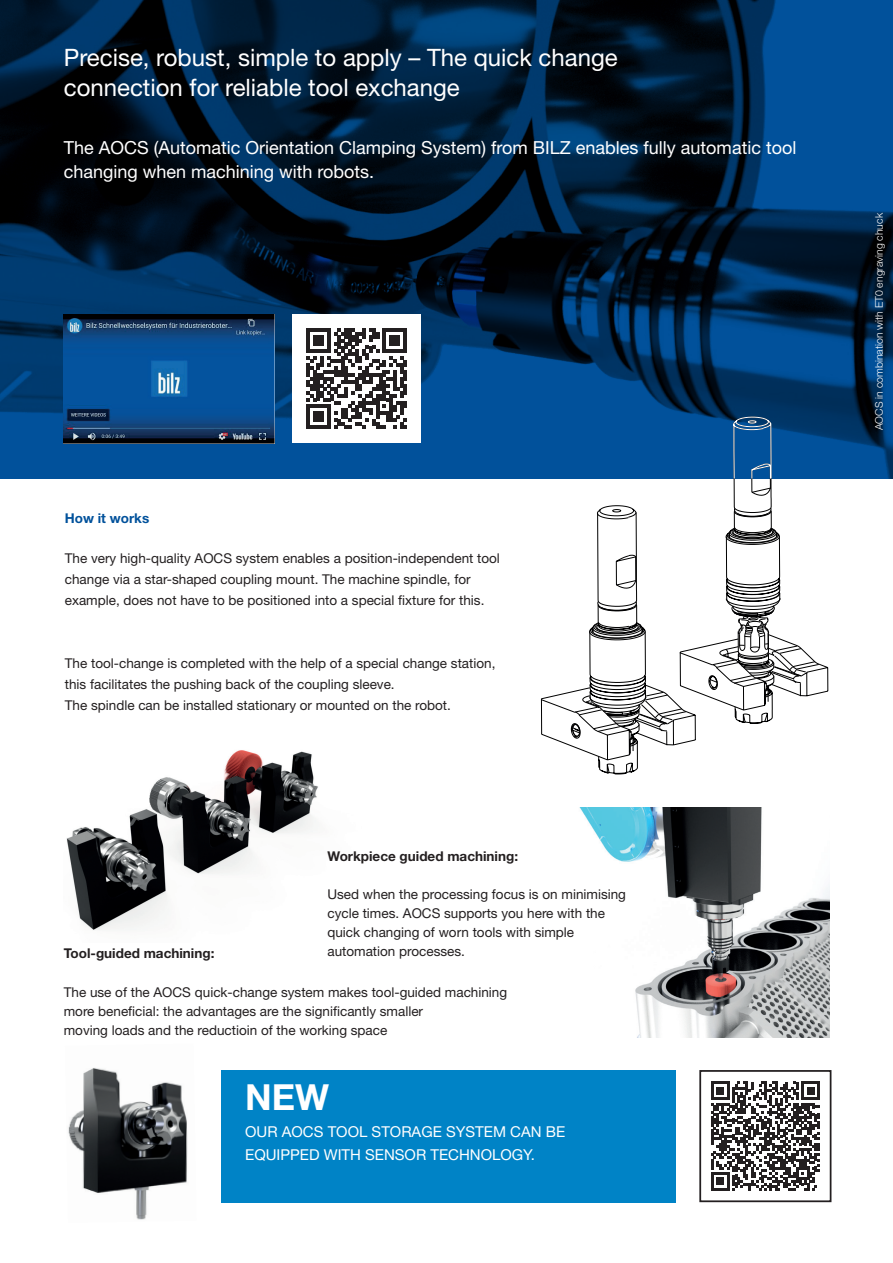
<style>
.page{position:relative;width:893px;height:1263px;background:#fff}
.page>*{position:absolute;margin:0;border:0;box-sizing:border-box;transform-origin:0 0}
.t1{font:700 36px "Helvetica Neue LT";color:#fff}
.t2{font:24px/30px "Helvetica Neue LT";color:#fff}
.t3{font:18px/24px "Helvetica Neue LT";color:#fff}
.t4{font:15px/22.5px "Helvetica Neue LT";color:#fff}
.t5{font:13.5px/19.2px "Helvetica Neue LT";color:#231f20}
.t6{font:700 13.5px "Helvetica Neue LT";color:#231f20}
.t7{font:700 13.5px "Helvetica Neue LT";color:#01519b}
.t8{font:300 10.5px "Helvetica Neue LT";color:#fff}
</style>
<div class="page">
<img style="left:66px;top:750px;width:252px;height:180px">
<svg style="left:0;top:0;width:893px;height:478px;background:#00264a"></svg>
<img style="left:580px;top:808px;width:249px;height:229px">
<div style="left:221px;top:1070px;width:455px;height:132px;background:#0083c6"></div>
<img style="left:68px;top:1068px;width:120px;height:152px">
<svg style="left:540px;top:416px;width:289px;height:359px"></svg>
<svg style="left:711px;top:1081px;width:109px;height:110px"></svg>
<div style="left:699px;top:1070px;width:132px;height:132px;border:2px solid #231f20"></div>
<div style="left:292px;top:314px;width:129px;height:129px;background:#fff"></div>
<svg style="left:306px;top:328px;width:101px;height:101px"></svg>
<img style="left:64px;top:314px;width:210px;height:129px">
<h2 class="t2" style="left:64px;top:43px;width:555px">Precise, robust, simple to apply – The quick change connection for reliable tool exchange</h2>
<h3 class="t3" style="left:64px;top:135px;width:734px">The AOCS (Automatic Orientation Clamping System) from BILZ enables fully automatic tool changing when machining with robots.</h3>
<p class="t7" style="left:65px;top:509px;width:86px">How it works</p>
<p class="t5" style="left:65px;top:547px;width:437px;line-height:21px">The very high-quality AOCS system enables a position-independent tool change via a star-shaped coupling mount. The machine spindle, for example, does not have to be positioned into a special fixture for this.</p>
<p class="t5" style="left:65px;top:652px;width:432px;line-height:21px">The tool-change is completed with the help of a special change station, this facilitates the pushing back of the coupling sleeve.<br>The spindle can be installed stationary or mounted on the robot.</p>
<p class="t6" style="left:327px;top:847px;width:192px">Workpiece guided machining:</p>
<p class="t5" style="left:327px;top:884px;width:300px">Used when the processing focus is on minimising cycle times. AOCS supports you here with the quick changing of worn tools with simple automation processes.</p>
<p class="t6" style="left:64px;top:945px;width:152px">Tool-guided machining:</p>
<p class="t5" style="left:64px;top:982px;width:445px">The use of the AOCS quick-change system makes tool-guided machining more beneficial: the advantages are the significantly smaller<br>moving loads and the reductioin of the working space</p>
<h1 class="t1" style="left:245px;top:1075px;width:85px">NEW</h1>
<p class="t4" style="left:245px;top:1120px;width:322px">OUR AOCS TOOL STORAGE SYSTEM CAN BE<br>EQUIPPED WITH SENSOR TECHNOLOGY.</p>
<p class="t8" style="left:873px;top:430px;width:218px;rotate:-90deg">AOCS in combination with ET0 engraving chuck</p>
</div>
